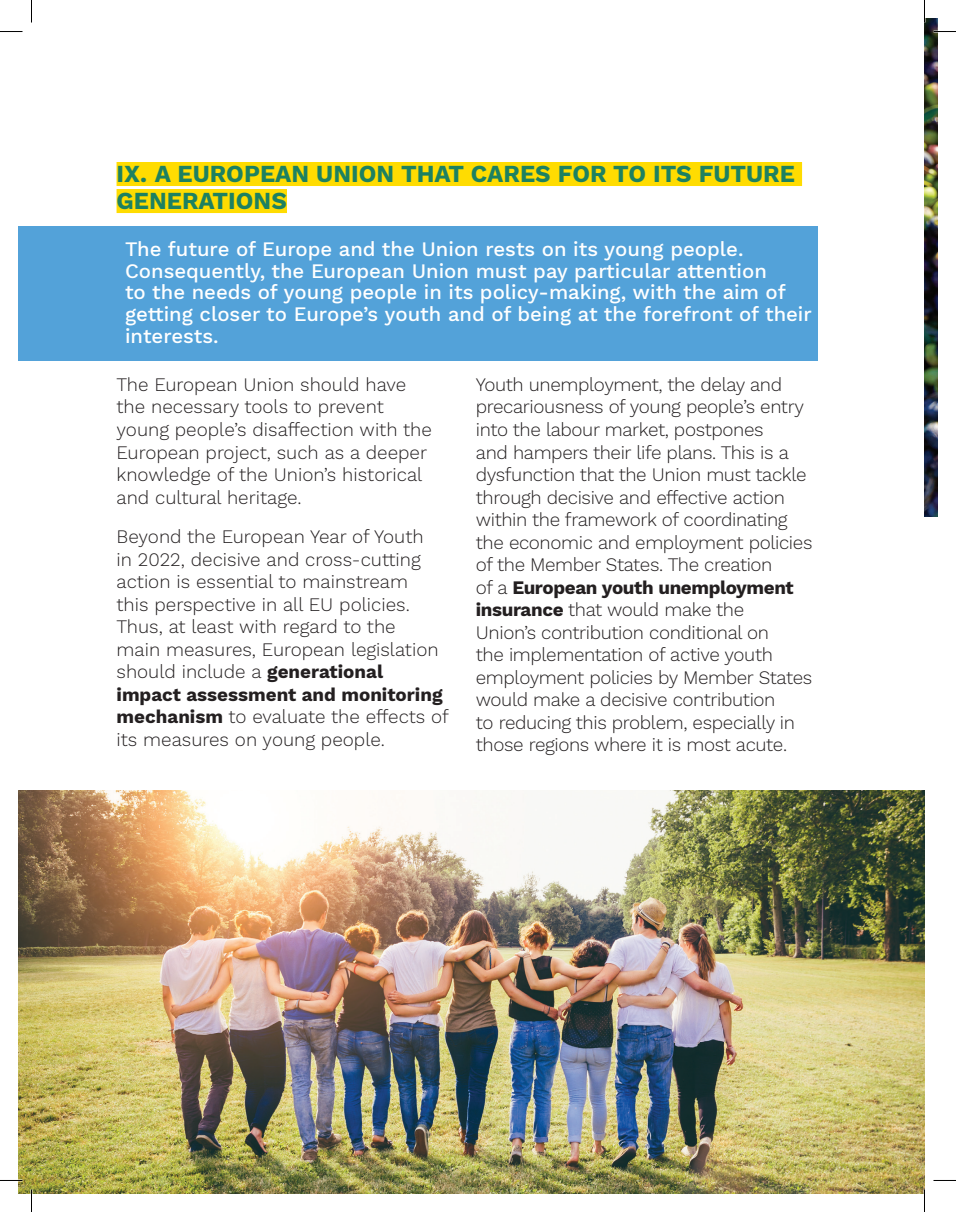
<style>
.page{position:relative;width:956px;height:1212px;background:#fff}
.page>*{position:absolute;margin:0;border:0;box-sizing:border-box;transform-origin:0 0}
.t1{font:700 24px/27px "Work Sans";color:#1d8161}
.t2{font:500 20.25px/21.8px "Work Sans";color:#fff}
.t3{font:300 18.75px/22.5px "Work Sans";letter-spacing:-.02em;color:#231f20}
.t4{font:300 18.75px/22.5px "Work Sans";color:#231f20}
.s1{font-weight:700}
</style>
<div class="page">
<div style="left:19px;top:226px;width:799px;height:134px;background:#53a2d9"></div>
<div style="left:117px;top:162px;width:685px;height:24px;background:#ffdc01"></div>
<div style="left:117px;top:189px;width:170px;height:24px;background:#ffdc01"></div>
<img style="left:19px;top:790px;width:905px;height:402px">
<img style="left:924px;top:19px;width:13px;height:497px">
<hr style="left:923px;top:1189px;width:2px;height:22px;background:#fff">
<svg style="left:0;top:31px;width:22px;height:1px"></svg>
<svg style="left:933px;top:31px;width:23px;height:1px"></svg>
<svg style="left:31px;top:0;width:1px;height:22px"></svg>
<svg style="left:31px;top:1189px;width:1px;height:22px"></svg>
<svg style="left:924px;top:0;width:1px;height:22px"></svg>
<svg style="left:924px;top:1189px;width:1px;height:22px"></svg>
<p class="t1" style="left:117px;top:161px;width:680px">IX. A EUROPEAN UNION THAT CARES FOR TO ITS FUTURE<br>GENERATIONS</p>
<p class="t2" style="left:125px;top:239px;width:688px">The future of Europe and the Union rests on its young people.<br>Consequently, the European Union must pay particular attention<br>to the needs of young people in its policy-making, with the aim of getting closer to Europe’s youth and of being at the forefront of their interests.</p>
<p class="t4" style="left:117px;top:374px;width:317px">The European Union should have the necessary tools to prevent young people’s disaffection with the<br>European project, such as a deeper knowledge of the Union’s historical and cultural heritage.</p>
<p class="t4" style="left:117px;top:526px;width:334px">Beyond the European Year of Youth<br>in 2022, decisive and cross-cutting action is essential to mainstream<br>this perspective in all EU policies.<br>Thus, at least with regard to the<br>main measures, European legislation should include a <span class="s1">generational impact assessment and monitoring mechanism</span> to evaluate the effects of its measures on young people.</p>
<p class="t3" style="left:476px;top:374px;width:338px">Youth unemployment, the delay and precariousness of young people’s entry into the labour market, postpones<br>and hampers their life plans. This is a dysfunction that the Union must tackle through decisive and effective action within the framework of coordinating the economic and employment policies of the Member States. The creation<br>of a <span class="s1">European youth unemployment insurance</span> that would make the<br>Union’s contribution conditional on<br>the implementation of active youth employment policies by Member States would make a decisive contribution<br>to reducing this problem, especially in those regions where it is most acute.</p>
</div>
